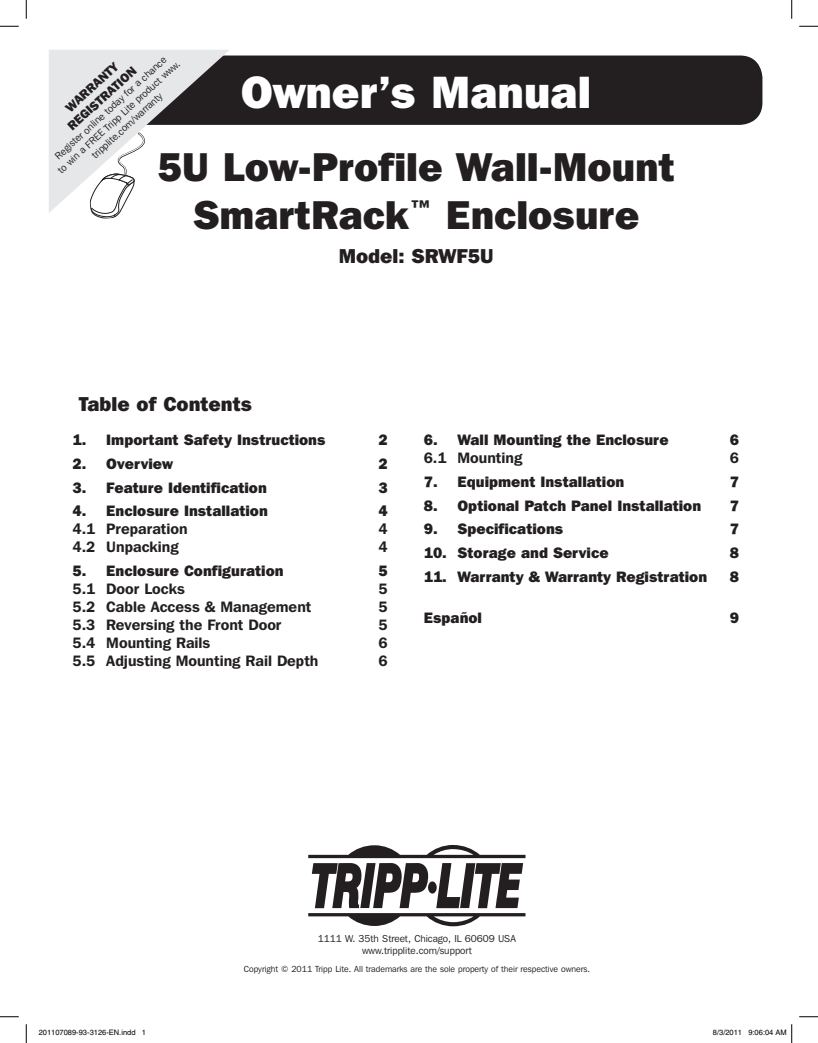
<style>
.page{position:relative;width:818px;height:1043px;background:#fff}
.page>*{position:absolute;margin:0;border:0;box-sizing:border-box;transform-origin:0 0}
.t1{font:800 45px "Franklin Gothic IT Cby BT";color:#fff}
.t2{font:800 40px/48px "Franklin Gothic IT Cby BT";color:#231f20;text-align:center}
.Continued{font:800 20px "Franklin Gothic IT Cby BT";color:#231f20}
.Continued-2{font:800 15px "Franklin Gothic IT Cby BT";color:#231f20}
.Continued-3{font:600 15px "Franklin Gothic IT Cby BT";color:#231f20}
.t3{font:800 12.5px "Franklin Gothic IT Cby BT";color:#231f20}
.t4{font:10px/12px "Franklin Gothic IT Cby BT";color:#231f20;text-align:center}
.t5{font:8.75px "Franklin Gothic IT Cby BT";color:#231f20}
.t6{font:7.5px "Helvetica";color:#000}
</style>
<div class="page">
<div style="left:71px;top:56px;width:691px;height:69px;background:#231f20;border-radius:22px"></div>
<svg style="left:308px;top:845px;width:217px;height:81px"></svg>
<svg style="left:49px;top:50px;width:181px;height:169px"></svg>
<svg style="left:0;top:25px;width:19px;height:2px"></svg>
<svg style="left:799px;top:25px;width:19px;height:2px"></svg>
<svg style="left:0;top:1016px;width:19px;height:1px"></svg>
<svg style="left:799px;top:1016px;width:19px;height:1px"></svg>
<svg style="left:25px;top:0;width:2px;height:19px"></svg>
<svg style="left:25px;top:1024px;width:2px;height:18px"></svg>
<svg style="left:791px;top:0;width:1px;height:19px"></svg>
<svg style="left:791px;top:1024px;width:1px;height:18px"></svg>
<p class="t4" style="left:47px;top:157px;width:163px;rotate:-42deg">Register online today for a chance<br>to win a FREE Tripp Lite product www. tripplite.com/warranty</p>
<p class="t3" style="left:62px;top:103px;width:68px;rotate:-42deg">WARRANTY</p>
<p class="t3" style="left:64px;top:122px;width:90px;rotate:-42deg">REGISTRATION</p>
<p class="t1" style="left:241px;top:64px;width:352px">Owner’s Manual</p>
<p class="t2" style="left:157px;top:142px;width:519px">5U Low-Profile Wall-Mount<br>SmartRack<sup>™</sup> Enclosure</p>
<p class="Continued" style="left:339px;top:243px;width:156px">Model: SRWF5U</p>
<p class="Continued" style="left:79px;top:391px;width:175px">Table of Contents</p>
<p class="Continued-2" style="left:73px;top:430px;width:254px">1. Important Safety Instructions</p>
<p class="Continued-2" style="left:378px;top:430px;width:11px">2</p>
<p class="Continued-2" style="left:73px;top:454px;width:102px">2. Overview</p>
<p class="Continued-2" style="left:378px;top:454px;width:11px">2</p>
<p class="Continued-2" style="left:73px;top:478px;width:196px">3. Feature Identification</p>
<p class="Continued-2" style="left:378px;top:478px;width:11px">3</p>
<p class="Continued-2" style="left:73px;top:501px;width:197px">4. Enclosure Installation</p>
<p class="Continued-2" style="left:378px;top:501px;width:11px">4</p>
<p class="Continued-3" style="left:73px;top:519px;width:116px">4.1 Preparation</p>
<p class="Continued-3" style="left:378px;top:519px;width:11px">4</p>
<p class="Continued-3" style="left:73px;top:537px;width:108px">4.2 Unpacking</p>
<p class="Continued-3" style="left:378px;top:537px;width:11px">4</p>
<p class="Continued-2" style="left:73px;top:561px;width:212px">5. Enclosure Configuration</p>
<p class="Continued-2" style="left:378px;top:561px;width:11px">5</p>
<p class="Continued-3" style="left:73px;top:579px;width:114px">5.1 Door Locks</p>
<p class="Continued-3" style="left:378px;top:579px;width:11px">5</p>
<p class="Continued-3" style="left:73px;top:597px;width:240px">5.2 Cable Access &amp; Management</p>
<p class="Continued-3" style="left:378px;top:597px;width:11px">5</p>
<p class="Continued-3" style="left:73px;top:615px;width:210px">5.3 Reversing the Front Door</p>
<p class="Continued-3" style="left:378px;top:615px;width:11px">5</p>
<p class="Continued-3" style="left:73px;top:633px;width:139px">5.4 Mounting Rails</p>
<p class="Continued-3" style="left:378px;top:633px;width:11px">6</p>
<p class="Continued-3" style="left:73px;top:651px;width:247px">5.5 Adjusting Mounting Rail Depth</p>
<p class="Continued-3" style="left:378px;top:651px;width:11px">6</p>
<p class="Continued-2" style="left:424px;top:430px;width:246px">6. Wall Mounting the Enclosure</p>
<p class="Continued-2" style="left:729px;top:430px;width:11px">6</p>
<p class="Continued-3" style="left:424px;top:449px;width:100px">6.1 Mounting</p>
<p class="Continued-3" style="left:729px;top:449px;width:11px">6</p>
<p class="Continued-2" style="left:424px;top:472px;width:202px">7. Equipment Installation</p>
<p class="Continued-2" style="left:729px;top:472px;width:11px">7</p>
<p class="Continued-2" style="left:424px;top:496px;width:279px">8. Optional Patch Panel Installation</p>
<p class="Continued-2" style="left:729px;top:496px;width:11px">7</p>
<p class="Continued-2" style="left:424px;top:519px;width:141px">9. Specifications</p>
<p class="Continued-2" style="left:729px;top:519px;width:11px">7</p>
<p class="Continued-2" style="left:424px;top:543px;width:186px">10. Storage and Service</p>
<p class="Continued-2" style="left:729px;top:543px;width:11px">8</p>
<p class="Continued-2" style="left:424px;top:567px;width:285px">11. Warranty &amp; Warranty Registration</p>
<p class="Continued-2" style="left:729px;top:567px;width:11px">8</p>
<p class="Continued-2" style="left:424px;top:608px;width:60px">Español</p>
<p class="Continued-2" style="left:729px;top:608px;width:11px">9</p>
<p class="t4" style="left:318px;top:932px;width:199px">1111 W. 35th Street, Chicago, IL 60609 USA www.tripplite.com/support</p>
<p class="t5" style="left:244px;top:963px;width:347px">Copyright © 2011 Tripp Lite. All trademarks are the sole property of their respective owners.</p>
<p class="t6" style="left:39px;top:1028px;width:109px">201107089-93-3126-EN.indd 1</p>
<p class="t6" style="left:712px;top:1028px;width:75px">8/3/2011 9:06:04 AM</p>
</div>
